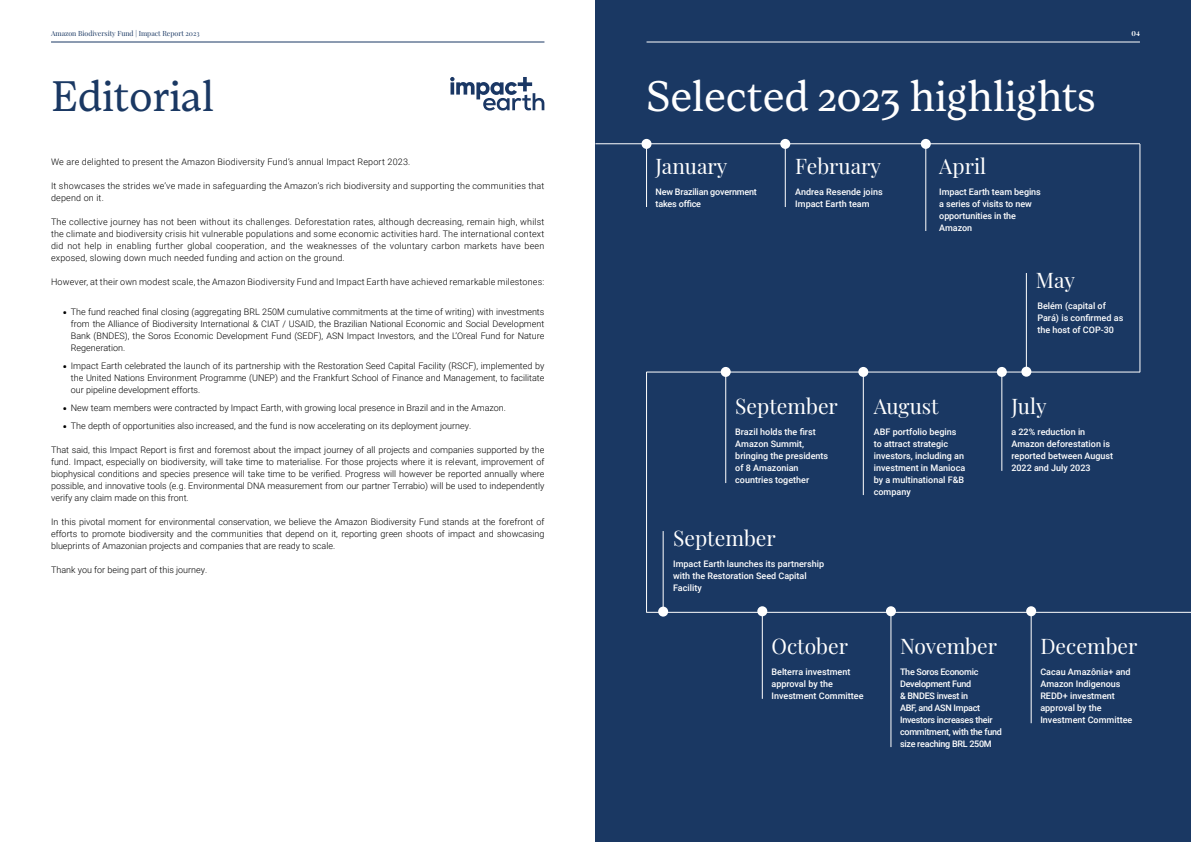
<style>
.page{position:relative;width:1191px;height:842px;background:#fff}
.page>*{position:absolute;margin:0;border:0;box-sizing:border-box;transform-origin:0 0}
.t1{font:43px "Loretta";color:#fff}
.t2{font:43px "Loretta";color:#1a3863}
.t3{font:21px "Playfair Display";color:#fff}
.t4{font:300 9px/12px "Roboto";color:#000;text-align:justify}
.t5{font:500 9px/12px "Roboto";color:#fff}
.t6{font:300 9px/12px "Roboto";letter-spacing:.02em;color:#000}
.t7{font:500 9px/12px "Roboto";letter-spacing:-.03em;color:#fff}
.t8{font:500 9px/12px "Roboto";letter-spacing:-.02em;color:#fff}
.t9{font:7px "Playfair Display";color:#1a3863}
.t10{font:700 7px "Playfair Display";color:#fff}
.s1{font-size:15px}
</style>
<div class="page">
<div style="left:595px;top:0;width:596px;height:842px;background:#1a3863"></div>
<svg style="left:450px;top:77px;width:94px;height:34px"></svg>
<hr style="left:646px;top:372px;width:494px;height:1px;background:#fff">
<hr style="left:646px;top:612px;width:545px;height:1px;background:#fff">
<hr style="left:595px;top:144px;width:545px;height:1px;background:#fff">
<hr style="left:646px;top:144px;width:1px;height:63px;background:#fff">
<div style="left:641px;top:139px;width:10px;height:10px;background:#fff;border-radius:50%"></div>
<hr style="left:646px;top:372px;width:1px;height:240px;background:#fff">
<hr style="left:1001px;top:372px;width:1px;height:99px;background:#fff">
<div style="left:996px;top:367px;width:10px;height:10px;background:#fff;border-radius:50%"></div>
<hr style="left:725px;top:372px;width:1px;height:111px;background:#fff">
<div style="left:720px;top:367px;width:10px;height:10px;background:#fff;border-radius:50%"></div>
<hr style="left:663px;top:531px;width:1px;height:81px;background:#fff">
<div style="left:658px;top:607px;width:10px;height:10px;background:#fff;border-radius:50%"></div>
<hr style="left:762px;top:611px;width:1px;height:88px;background:#fff">
<div style="left:757px;top:606px;width:10px;height:10px;background:#fff;border-radius:50%"></div>
<hr style="left:890px;top:611px;width:1px;height:136px;background:#fff">
<div style="left:886px;top:606px;width:10px;height:10px;background:#fff;border-radius:50%"></div>
<hr style="left:1031px;top:611px;width:1px;height:112px;background:#fff">
<div style="left:1026px;top:606px;width:10px;height:10px;background:#fff;border-radius:50%"></div>
<hr style="left:863px;top:372px;width:1px;height:123px;background:#fff">
<div style="left:858px;top:367px;width:10px;height:10px;background:#fff;border-radius:50%"></div>
<hr style="left:785px;top:144px;width:1px;height:63px;background:#fff">
<div style="left:780px;top:139px;width:10px;height:10px;background:#fff;border-radius:50%"></div>
<hr style="left:925px;top:144px;width:1px;height:87px;background:#fff">
<div style="left:920px;top:139px;width:10px;height:10px;background:#fff;border-radius:50%"></div>
<hr style="left:1026px;top:273px;width:1px;height:99px;background:#fff">
<div style="left:1021px;top:367px;width:10px;height:10px;background:#fff;border-radius:50%"></div>
<hr style="left:1139px;top:144px;width:1px;height:228px;background:#fff">
<hr style="left:646px;top:42px;width:494px;height:1px;background:#fff">
<hr style="left:51px;top:42px;width:493px;height:1px;background:#1a3863">
<p class="t9" style="left:51px;top:28px;width:150px">Amazon Biodiversity Fund | Impact Report 2023</p>
<p class="t10" style="left:1131px;top:28px;width:10px">04</p>
<h1 class="t2" style="left:51px;top:73px;width:164px">Editorial</h1>
<p class="t6" style="left:51px;top:155px;width:361px">We are delighted to present the Amazon Biodiversity Fund’s annual Impact Report 2023.</p>
<p class="t6" style="left:51px;top:179px;width:495px">It showcases the strides we’ve made in safeguarding the Amazon’s rich biodiversity and supporting the communities that depend on it.</p>
<p class="t4" style="left:51px;top:215px;width:495px">The collective journey has not been without its challenges. Deforestation rates, although decreasing, remain high, whilst the climate and biodiversity crisis hit vulnerable populations and some economic activities hard. The international context did not help in enabling further global cooperation, and the weaknesses of the voluntary carbon markets have been exposed, slowing down much needed funding and action on the ground.</p>
<p class="t6" style="left:51px;top:275px;width:495px">However, at their own modest scale, the Amazon Biodiversity Fund and Impact Earth have achieved remarkable milestones:</p>
<p class="t4" style="left:71px;top:305px;width:475px;text-indent:-9px"><span class="s1">•</span> The fund reached final closing (aggregating BRL 250M cumulative commitments at the time of writing) with investments from the Alliance of Biodiversity International &amp; CIAT / USAID, the Brazilian National Economic and Social Development Bank (BNDES), the Soros Economic Development Fund (SEDF), ASN Impact Investors, and the L’Oreal Fund for Nature Regeneration.</p>
<p class="t4" style="left:71px;top:359px;width:475px;text-indent:-9px"><span class="s1">•</span> Impact Earth celebrated the launch of its partnership with the Restoration Seed Capital Facility (RSCF), implemented by the United Nations Environment Programme (UNEP) and the Frankfurt School of Finance and Management, to facilitate our pipeline development efforts.</p>
<p class="t4" style="left:62px;top:401px;width:445px"><span class="s1">•</span> New team members were contracted by Impact Earth, with growing local presence in Brazil and in the Amazon.</p>
<p class="t4" style="left:62px;top:419px;width:410px"><span class="s1">•</span> The depth of opportunities also increased, and the fund is now accelerating on its deployment journey.</p>
<p class="t4" style="left:51px;top:443px;width:495px">That said, this Impact Report is first and foremost about the impact journey of all projects and companies supported by the fund. Impact, especially on biodiversity, will take time to materialise. For those projects where it is relevant, improvement of biophysical conditions and species presence will take time to be verified. Progress will however be reported annually where possible, and innovative tools (e.g. Environmental DNA measurement from our partner Terrabio) will be used to independently verify any claim made on this front.</p>
<p class="t4" style="left:51px;top:515px;width:495px">In this pivotal moment for environmental conservation, we believe the Amazon Biodiversity Fund stands at the forefront of efforts to promote biodiversity and the communities that depend on it, reporting green shoots of impact and showcasing blueprints of Amazonian projects and companies that are ready to scale.</p>
<p class="t4" style="left:51px;top:563px;width:158px">Thank you for being part of this journey.</p>
<h1 class="t1" style="left:646px;top:73px;width:450px">Selected 2023 highlights</h1>
<h2 class="t3" style="left:655px;top:150px;width:73px">January</h2>
<h2 class="t3" style="left:795px;top:150px;width:87px">February</h2>
<h2 class="t3" style="left:939px;top:150px;width:48px">April</h2>
<p class="t8" style="left:655px;top:185px;width:103px">New Brazilian government takes office</p>
<p class="t5" style="left:795px;top:185px;width:89px">Andrea Resende joins<br>Impact Earth team</p>
<p class="t5" style="left:939px;top:185px;width:103px">Impact Earth team begins a series of visits to new opportunities in the<br>Amazon</p>
<h2 class="t3" style="left:1035px;top:264px;width:41px">May</h2>
<p class="t5" style="left:1037px;top:299px;width:87px">Belém (capital of<br>Pará) is confirmed as the host of COP-30</p>
<h2 class="t3" style="left:735px;top:390px;width:104px">September</h2>
<h2 class="t3" style="left:1011px;top:390px;width:37px">July</h2>
<h2 class="t3" style="left:874px;top:390px;width:66px">August</h2>
<p class="t5" style="left:874px;top:425px;width:93px">ABF portfolio begins to attract strategic investors, including an investment in Manioca by a multinational F&amp;B company</p>
<p class="t5" style="left:735px;top:425px;width:94px">Brazil holds the first<br>Amazon Summit, bringing the presidents of 8 Amazonian countries together</p>
<p class="t5" style="left:1011px;top:425px;width:103px">a 22% reduction in<br>Amazon deforestation is reported between August<br>2022 and July 2023</p>
<h2 class="t3" style="left:673px;top:522px;width:104px">September</h2>
<p class="t5" style="left:673px;top:557px;width:152px">Impact Earth launches its partnership with the Restoration Seed Capital<br>Facility</p>
<h2 class="t3" style="left:771px;top:630px;width:78px">October</h2>
<h2 class="t3" style="left:900px;top:630px;width:98px">November</h2>
<h2 class="t3" style="left:1040px;top:630px;width:99px">December</h2>
<p class="t5" style="left:771px;top:665px;width:93px">Belterra investment approval by the<br>Investment Committee</p>
<p class="t7" style="left:900px;top:665px;width:103px">The Soros Economic<br>Development Fund<br>&amp; BNDES invest in<br>ABF, and ASN Impact<br>Investors increases their commitment, with the fund size reaching BRL 250M</p>
<p class="t5" style="left:1040px;top:665px;width:93px">Cacau Amazônia+ and<br>Amazon Indigenous<br>REDD+ investment approval by the<br>Investment Committee</p>
</div>
